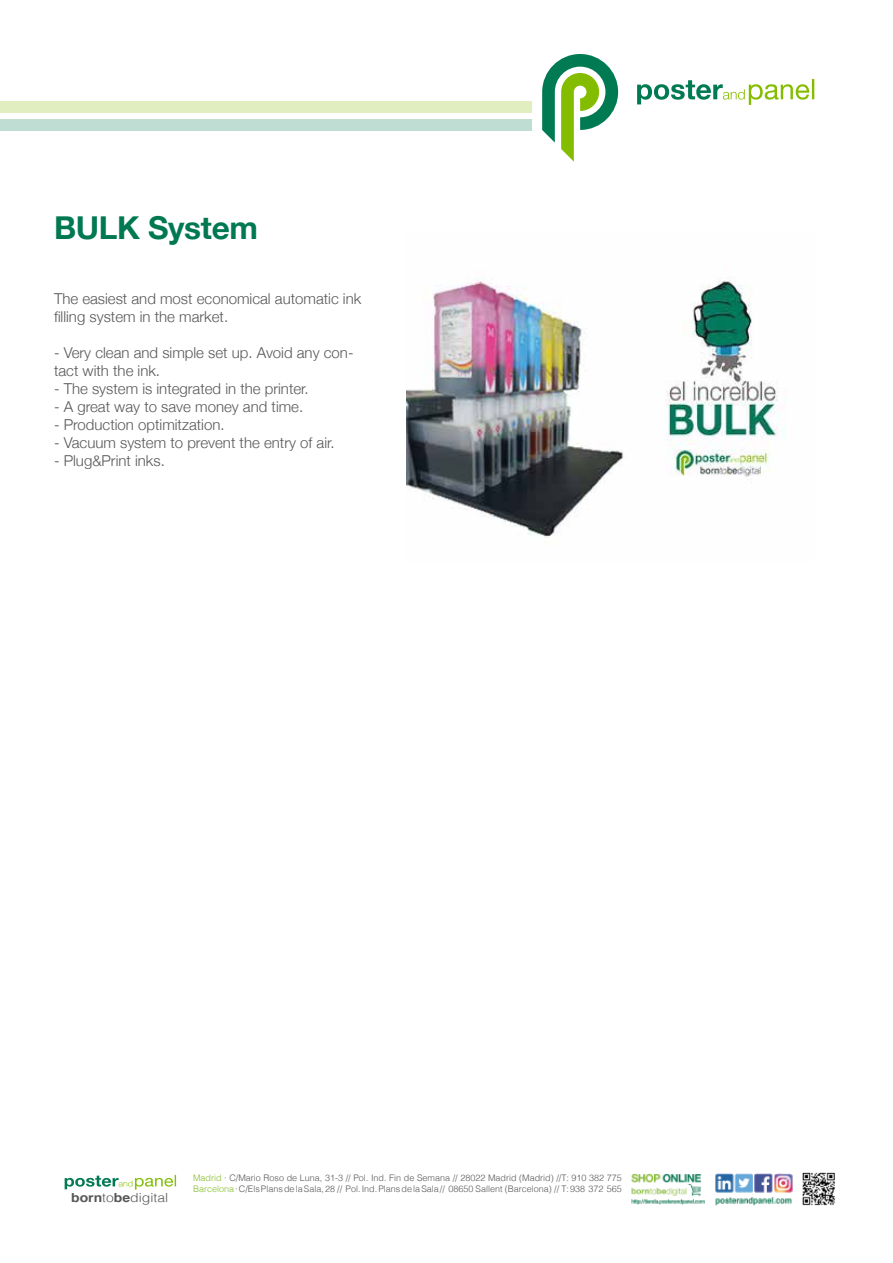
<style>
.page{position:relative;width:893px;height:1263px;background:#fff}
.page>*{position:absolute;margin:0;border:0;box-sizing:border-box;transform-origin:0 0}
.t1{font:700 31.5px "Helvetica Neue";letter-spacing:-.01em;color:#007852}
.t2{font:300 15px/18px "Helvetica Neue";color:#575756}
.t3{font:300 12.6px "Helvetica";color:#575757;scale:1.11 1}
.t4{font:300 9px/10.8px "Helvetica";color:#585756}
.s1{font-weight:700}
.s2{color:#84bc28}
</style>
<div class="page">
<svg style="left:637px;top:79px;width:177px;height:26px"></svg>
<svg style="left:542px;top:54px;width:76px;height:108px"></svg>
<div style="left:0;top:101px;width:532px;height:12px;background:#e0eec0"></div>
<div style="left:0;top:119px;width:532px;height:12px;background:#c0ddd4"></div>
<img style="left:715px;top:1173px;width:78px;height:32px">
<img style="left:631px;top:1173px;width:71px;height:24px">
<img style="left:631px;top:1199px;width:74px;height:6px">
<img style="left:802px;top:1172px;width:33px;height:34px">
<svg style="left:65px;top:1175px;width:111px;height:14px"></svg>
<img style="left:406px;top:279px;width:377px;height:259px">
<h1 class="t1" style="left:54px;top:203px;width:205px">BULK System</h1>
<p class="t2" style="left:54px;top:288px;width:309px">The easiest and most economical automatic ink filling system in the market.</p>
<p class="t2" style="left:54px;top:342px;width:301px">- Very clean and simple set up. Avoid any con&shy;tact with the ink.</p>
<p class="t2" style="left:54px;top:378px;width:256px">- The system is integrated in the printer.</p>
<p class="t2" style="left:54px;top:396px;width:251px">- A great way to save money and time.</p>
<p class="t2" style="left:54px;top:414px;width:172px">- Production optimitzation.</p>
<p class="t2" style="left:54px;top:432px;width:282px">- Vacuum system to prevent the entry of air.</p>
<p class="t2" style="left:54px;top:450px;width:112px">- Plug&amp;Print inks.</p>
<p class="t3" style="left:71px;top:1187px;width:89px"><span class="s1">born</span>to<span class="s1">be</span>digital</p>
<p class="t4" style="left:193px;top:1172px;width:430px"><span class="s2">Madrid</span> · C/Mario Roso de Luna, 31-3 // Pol. Ind. Fin de Semana // 28022 Madrid (Madrid) //T: 910 382 775<br><span class="s2">Barcelona</span> · C/Els Plans de la Sala, 28 // Pol. Ind. Plans de la Sala // 08650 Sallent (Barcelona) // T: 938 372 565</p>
</div>
